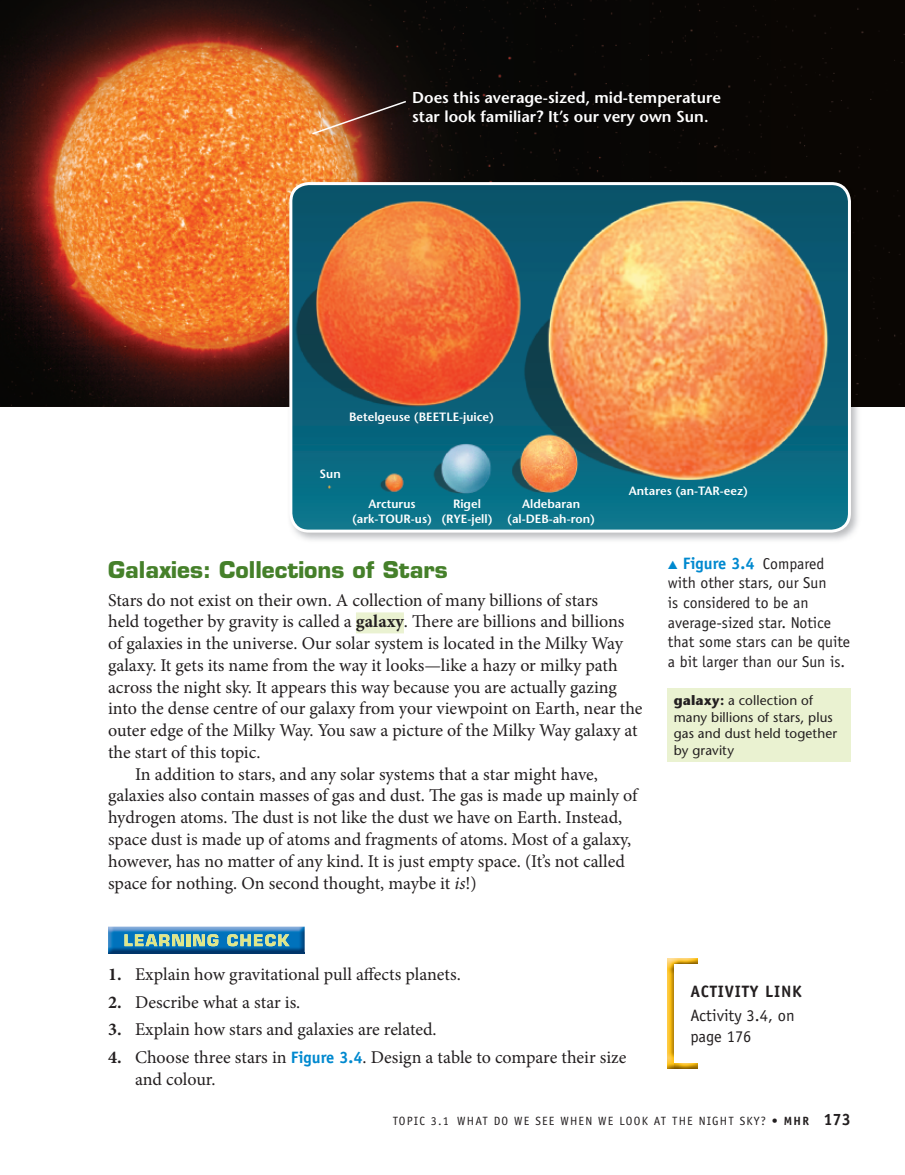
<style>
.page{position:relative;width:905px;height:1175px;background:#fff}
.page>*{position:absolute;margin:0;border:0;box-sizing:border-box;transform-origin:0 0}
.t1{font:700 22.5px "Eurostile";color:#45802a}
.t2{font:18px/21.8px "Minion Pro";color:#231f20}
.t3{font:16.5px/24px "Officina Sans";color:#231f20}
.t4{font:700 16.5px "Officina Sans";color:#0089cf}
.t5{font:15.75px/19.5px "Officina Sans";color:#231f20}
.t6{font:600 15.75px/19.5px "Stone Sans";color:#fff}
.t7{font:13.5px/16.5px "Stone Sans";letter-spacing:.01em;color:#231f20}
.t8{font:600 12px/15px "Stone Sans";color:#fff;text-align:center}
.t9{font:12px "Officina Sans";letter-spacing:.1em;color:#231f20}
.s1{font-weight:700}
.s2{font-style:italic}
.s3{font-family:"European Pi Three";font-weight:400;font-size:12px}
.s4{font-weight:400;font-size:15.75px;color:#231f20}
.s5{font-family:"Officina Sans";font-weight:700;font-size:16.5px;color:#0089cf}
.s6{font-weight:700;font-size:16.5px}
</style>
<div class="page">
<img style="left:0;top:0;width:310px;height:407px">
<img style="left:310px;top:0;width:518px;height:179px">
<div style="left:828px;top:0;width:76px;height:407px;background:#0a0603"></div>
<div style="left:356px;top:612px;width:48px;height:21px;background:#eaf2d1"></div>
<img style="left:108px;top:926px;width:197px;height:27px">
<svg style="left:227px;top:934px;width:62px;height:12px"></svg>
<svg style="left:124px;top:934px;width:94px;height:12px"></svg>
<div style="left:668px;top:688px;width:182px;height:74px;background:#eaf2d1"></div>
<img style="left:673px;top:958px;width:25px;height:5px">
<img style="left:673px;top:1063px;width:25px;height:5px">
<img style="left:667px;top:958px;width:6px;height:110px">
<img style="left:287px;top:179px;width:574px;height:362px">
<img style="left:287px;top:407px;width:574px;height:1px">
<img style="left:291px;top:184px;width:558px;height:347px;border-radius:18px">
<div style="left:289px;top:182px;width:561px;height:350px;border:3px solid #fff;border-radius:18px"></div>
<img style="left:309px;top:98px;width:107px;height:46px">
<svg style="left:310px;top:100px;width:98px;height:36px;background:#804730"></svg>
<p class="t6" style="left:412px;top:89px;width:310px">Does this average-sized, mid-temperature star look familiar? It’s our very own Sun.</p>
<p class="t8" style="left:349px;top:411px;width:146px">Betelgeuse (BEETLE-juice)</p>
<p class="t8" style="left:319px;top:468px;width:23px">Sun</p>
<p class="t8" style="left:352px;top:497px;width:81px">Arcturus (ark-TOUR-us)</p>
<p class="t8" style="left:441px;top:497px;width:53px">Rigel (RYE-jell)</p>
<p class="t8" style="left:507px;top:497px;width:89px">Aldebaran (al-DEB-ah-ron)</p>
<p class="t8" style="left:629px;top:484px;width:121px">Antares (an-TAR-eez)</p>
<p class="t1" style="left:108px;top:561px;width:341px">Galaxies: Collections of Stars</p>
<p class="t2" style="left:108px;top:590px;width:491px">Stars do not exist on their own. A collection of many billions of stars</p>
<p class="t2" style="left:108px;top:612px;width:518px">held together by gravity is called a <span class="s1">galaxy</span>. There are billions and billions</p>
<p class="t2" style="left:108px;top:634px;width:516px">of galaxies in the universe. Our solar system is located in the Milky Way</p>
<p class="t2" style="left:108px;top:655px;width:511px">galaxy. It gets its name from the way it looks—like a hazy or milky path</p>
<p class="t2" style="left:108px;top:677px;width:510px">across the night sky. It appears this way because you are actually gazing</p>
<p class="t2" style="left:108px;top:699px;width:536px">into the dense centre of our galaxy from your viewpoint on Earth, near the</p>
<p class="t2" style="left:108px;top:721px;width:531px">outer edge of the Milky Way. You saw a picture of the Milky Way galaxy at</p>
<p class="t2" style="left:108px;top:742px;width:154px">the start of this topic.</p>
<p class="t2" style="left:135px;top:764px;width:464px">In addition to stars, and any solar systems that a star might have,</p>
<p class="t2" style="left:108px;top:786px;width:531px">galaxies also contain masses of gas and dust. The gas is made up mainly of</p>
<p class="t2" style="left:108px;top:808px;width:515px">hydrogen atoms. The dust is not like the dust we have on Earth. Instead,</p>
<p class="t2" style="left:108px;top:829px;width:524px">space dust is made up of atoms and fragments of atoms. Most of a galaxy,</p>
<p class="t2" style="left:108px;top:851px;width:518px">however, has no matter of any kind. It is just empty space. (It’s not called</p>
<p class="t2" style="left:108px;top:873px;width:370px">space for nothing. On second thought, maybe it <span class="s2">is</span>!)</p>
<p class="t4" style="left:668px;top:557px;width:158px"><span class="s3">-</span> Figure 3.4 <span class="s4">Compared</span></p>
<p class="t5" style="left:668px;top:574px;width:184px">with other stars, our Sun<br>is considered to be an average-sized star. Notice that some stars can be quite a bit larger than our Sun is.</p>
<p class="t7" style="left:674px;top:693px;width:165px"><span class="s1">galaxy:</span> a collection of many billions of stars, plus gas and dust held together by gravity</p>
<p class="t2" style="left:108px;top:964px;width:354px"><span class="s1">1.</span> Explain how gravitational pull affects planets.</p>
<p class="t2" style="left:108px;top:992px;width:194px"><span class="s1">2.</span> Describe what a star is.</p>
<p class="t2" style="left:108px;top:1020px;width:330px"><span class="s1">3.</span> Explain how stars and galaxies are related.</p>
<p class="t2" style="left:135px;top:1048px;width:493px;text-indent:-27px"><span class="s1">4.</span> Choose three stars in <span class="s5">Figure 3.4</span>. Design a table to compare their size and colour.</p>
<p class="t3" style="left:690px;top:980px;width:113px"><span class="s1">ACTIVITY LINK<br></span>Activity 3.4, on</p>
<p class="t3" style="left:690px;top:1025px;width:63px">page 176</p>
<p class="t9" style="left:393px;top:1116px;width:459px">TOPIC 3.1 WHAT DO WE SEE WHEN WE LOOK AT THE NIGHT SKY? <span class="s1">• MHR</span> <span class="s6">173</span></p>
</div>
